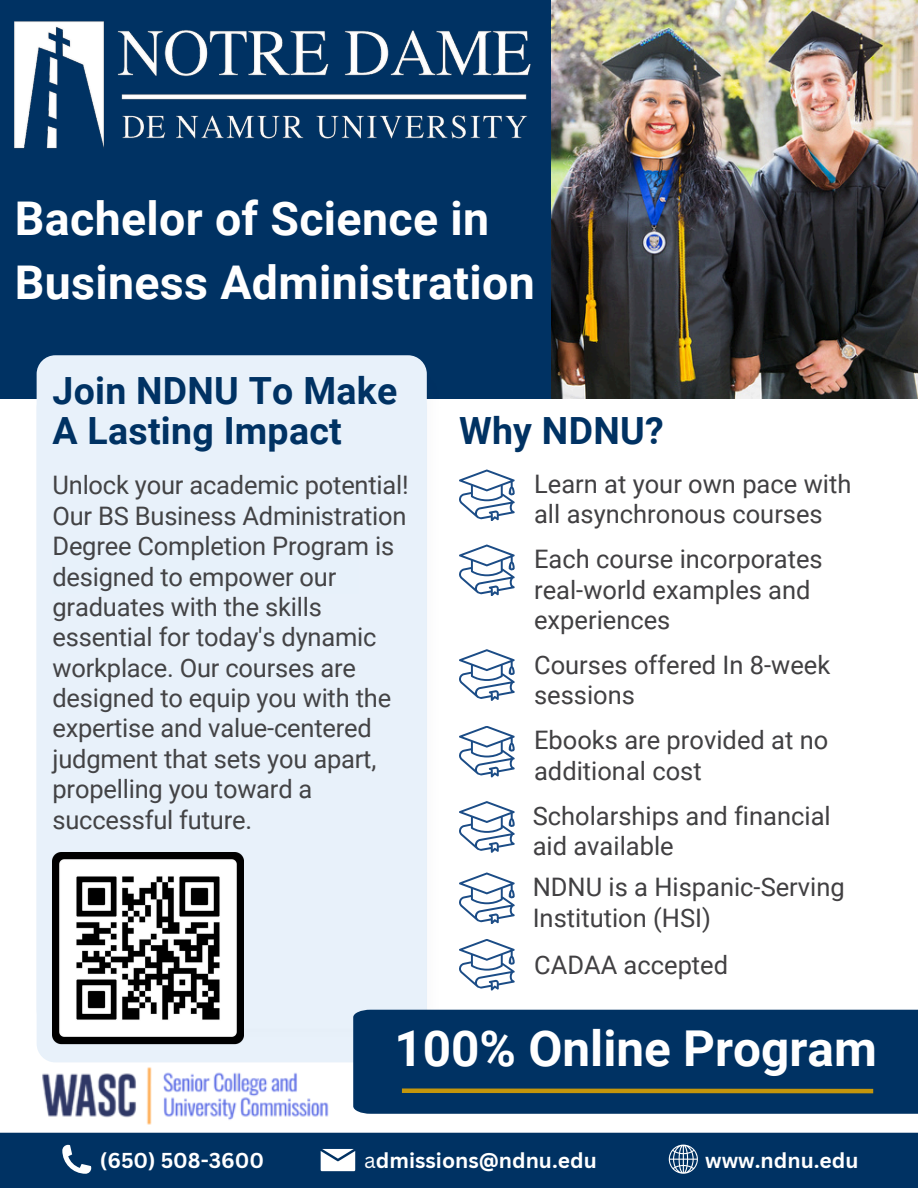
<style>
.page{position:relative;width:918px;height:1188px;background:#fff}
.page>*{position:absolute;margin:0;border:0;box-sizing:border-box;transform-origin:0 0}
.t1{font:700 49.5px "Roboto";color:#fff}
.t2{font:700 46.5px/64.2px "Roboto";letter-spacing:.005em;color:#fff}
.t3{font:700 37.5px/40.5px "Roboto";letter-spacing:.005em;color:#003263}
.t4{font:25.5px/30.3px "Roboto";letter-spacing:-.005em;color:#434345}
.t5{font:25.5px/30.3px "Roboto";color:#414042}
.t6{font:700 21px "Canva Sans";color:#fff}
.s1{font-weight:400}
</style>
<div class="page">
<div style="left:0;top:0;width:918px;height:398px;background:#003263"></div>
<div style="left:37px;top:355px;width:390px;height:674px;background:#e8f1fa;border-radius:19px"></div>
<svg style="left:459px;top:545px;width:56px;height:51px"></svg>
<svg style="left:459px;top:649px;width:56px;height:52px"></svg>
<svg style="left:459px;top:726px;width:56px;height:51px"></svg>
<svg style="left:459px;top:470px;width:56px;height:51px"></svg>
<img style="left:15px;top:21px;width:516px;height:128px">
<img style="left:31px;top:1055px;width:315px;height:78px">
<img style="left:551px;top:0;width:367px;height:398px">
<svg style="left:459px;top:801px;width:56px;height:52px"></svg>
<div style="left:0;top:1133px;width:918px;height:55px;background:#003263"></div>
<svg style="left:62px;top:1145px;width:29px;height:29px"></svg>
<svg style="left:669px;top:1145px;width:29px;height:29px"></svg>
<svg style="left:321px;top:1149px;width:34px;height:22px"></svg>
<img style="left:52px;top:853px;width:192px;height:194px">
<div style="left:353px;top:1010px;width:565px;height:104px;background:#003263"></div>
<div style="left:402px;top:1088px;width:471px;height:5px;background:#c4960c"></div>
<svg style="left:459px;top:872px;width:56px;height:52px"></svg>
<svg style="left:459px;top:939px;width:56px;height:52px"></svg>
<p class="t2" style="left:15px;top:187px;width:521px">Bachelor of Science in<br>Business Administration</p>
<h3 class="t3" style="left:52px;top:371px;width:346px">Join NDNU To Make<br>A Lasting Impact</h3>
<p class="t4" style="left:52px;top:471px;width:358px">Unlock your academic potential!<br>Our BS Business Administration<br>Degree Completion Program is designed to empower our graduates with the skills essential for today's dynamic workplace. Our courses are designed to equip you with the expertise and value-centered judgment that sets you apart, propelling you toward a successful future.</p>
<h1 class="t3" style="left:459px;top:411px;width:206px">Why NDNU?</h1>
<h2 class="t5" style="left:534px;top:469px;width:319px">Learn at your own pace with all asynchronous courses</h2>
<h3 class="t5" style="left:534px;top:544px;width:290px">Each course incorporates real-world examples and experiences</h3>
<p class="t5" style="left:534px;top:650px;width:298px">Courses offered In 8-week sessions</p>
<p class="t5" style="left:534px;top:725px;width:296px">Ebooks are provided at no additional cost</p>
<h2 class="t5" style="left:533px;top:801px;width:300px">Scholarships and financial aid available</h2>
<h3 class="t5" style="left:533px;top:872px;width:314px">NDNU is a Hispanic-Serving<br>Institution (HSI)</h3>
<h3 class="t5" style="left:534px;top:951px;width:196px">CADAA accepted</h3>
<h3 class="t1" style="left:394px;top:1020px;width:484px">100% Online Program</h3>
<h3 class="t6" style="left:100px;top:1146px;width:166px">(650) 508-3600</h3>
<h3 class="t6" style="left:364px;top:1146px;width:234px"><span class="s1">a</span>dmissions@ndnu.edu</h3>
<h3 class="t6" style="left:705px;top:1146px;width:155px">www.ndnu.edu</h3>
</div>
